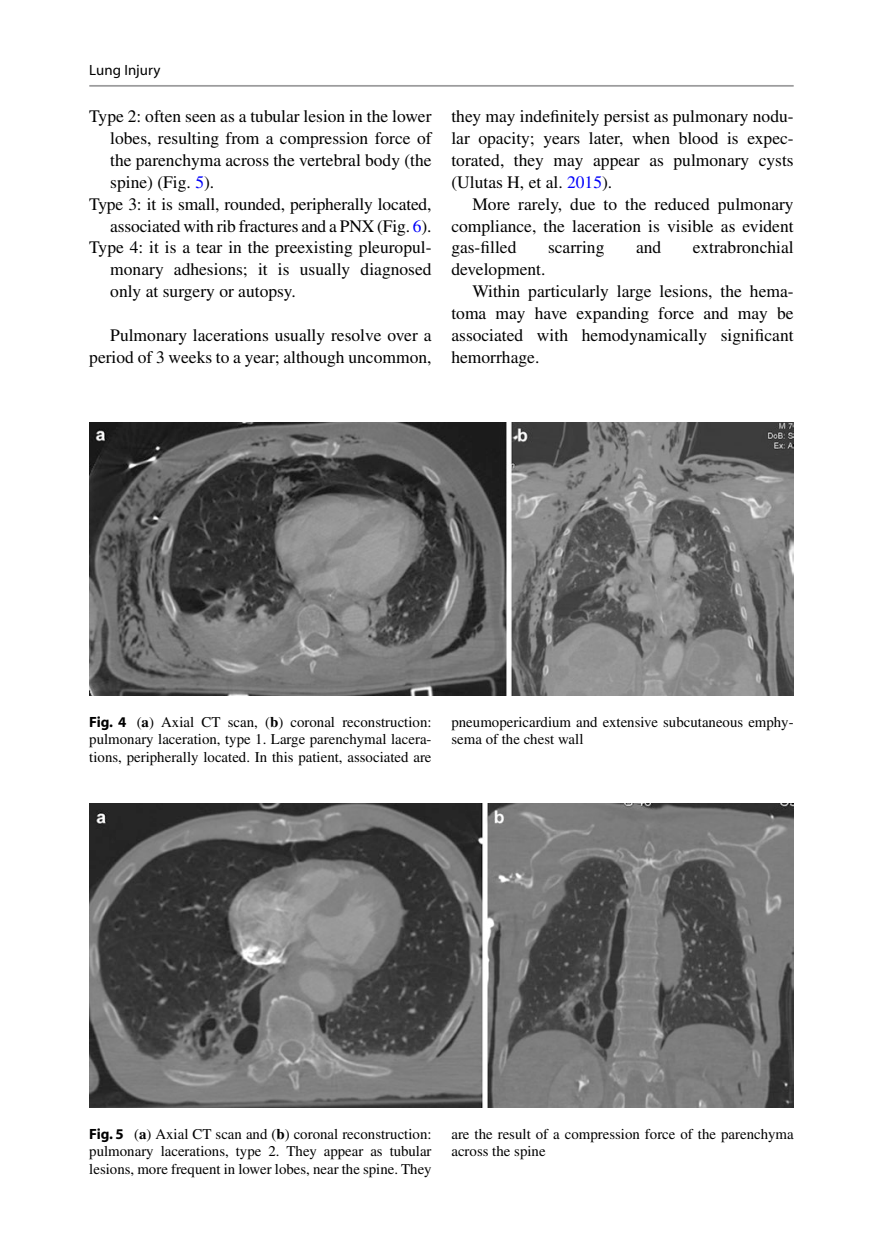
<style>
.page{position:relative;width:883px;height:1260px;background:#fff}
.page>*{position:absolute;margin:0;border:0;box-sizing:border-box;transform-origin:0 0}
.t1{font:17.5px/21.9px "Times";color:#000;text-align:justify}
.t2{font:14.88px/17.5px "Times";color:#000;text-align:justify}
.t3{font:14.88px "Myriad";letter-spacing:.005em;color:#000}
.s1{color:#0000fa}
.s2{font-family:"Myriad";font-weight:700}
.s3{font-weight:700}
</style>
<div class="page">
<img style="left:89px;top:423px;width:705px;height:272px">
<img style="left:89px;top:804px;width:705px;height:303px">
<hr style="left:89px;top:85px;width:705px;height:2px;background:#9c9c9d">
<p class="t3" style="left:89px;top:63px;width:73px">Lung Injury</p>
<p class="t1" style="left:89px;top:105px;width:344px">Type 2: often seen as a tubular lesion in the lower</p>
<p class="t1" style="left:110px;top:127px;width:323px">lobes, resulting from a compression force of</p>
<p class="t1" style="left:110px;top:149px;width:323px">the parenchyma across the vertebral body (the</p>
<p class="t1" style="left:110px;top:171px;width:106px">spine) (Fig. <span class="s1">5</span>).</p>
<p class="t1" style="left:89px;top:193px;width:344px">Type 3: it is small, rounded, peripherally located,</p>
<p class="t1" style="left:110px;top:215px;width:323px">associated with rib fractures and a PNX (Fig. <span class="s1">6</span>).</p>
<p class="t1" style="left:89px;top:237px;width:344px">Type 4: it is a tear in the preexisting pleuropul-</p>
<p class="t1" style="left:110px;top:258px;width:323px">monary adhesions; it is usually diagnosed</p>
<p class="t1" style="left:110px;top:280px;width:187px">only at surgery or autopsy.</p>
<p class="t1" style="left:89px;top:324px;width:344px;text-align:right">Pulmonary lacerations usually resolve over a period of 3 weeks to a year; although uncommon,</p>
<p class="t1" style="left:451px;top:105px;width:344px">they may indefinitely persist as pulmonary nodu&shy;lar opacity; years later, when blood is expec&shy;torated, they may appear as pulmonary cysts (Ulutas H, et al. <span class="s1">2015</span>).</p>
<p class="t1" style="left:451px;top:193px;width:344px;text-indent:21px">More rarely, due to the reduced pulmonary compliance, the laceration is visible as evident gas-filled</p>
<p class="t1" style="left:548px;top:237px;width:58px">scarring</p>
<p class="t1" style="left:636px;top:237px;width:27px">and</p>
<p class="t1" style="left:693px;top:237px;width:102px">extrabronchial</p>
<p class="t1" style="left:451px;top:258px;width:96px">development.</p>
<p class="t1" style="left:472px;top:280px;width:323px">Within particularly large lesions, the hema-</p>
<p class="t1" style="left:451px;top:302px;width:344px">toma may have expanding force and may be</p>
<p class="t1" style="left:451px;top:324px;width:344px">associated with hemodynamically significant</p>
<p class="t1" style="left:451px;top:346px;width:89px">hemorrhage.</p>
<p class="t2" style="left:89px;top:713px;width:344px"><span class="s2">Fig. 4</span> (<span class="s3">a</span>) Axial CT scan, (<span class="s3">b</span>) coronal reconstruction: pulmonary laceration, type 1. Large parenchymal lacera&shy;tions, peripherally located. In this patient, associated are</p>
<p class="t2" style="left:451px;top:713px;width:344px">pneumopericardium and extensive subcutaneous emphy&shy;sema of the chest wall</p>
<p class="t2" style="left:89px;top:1125px;width:344px"><span class="s2">Fig. 5</span> (<span class="s3">a</span>) Axial CT scan and (<span class="s3">b</span>) coronal reconstruction: pulmonary lacerations, type 2. They appear as tubular lesions, more frequent in lower lobes, near the spine. They</p>
<p class="t2" style="left:451px;top:1125px;width:344px">are the result of a compression force of the parenchyma across the spine</p>
</div>
